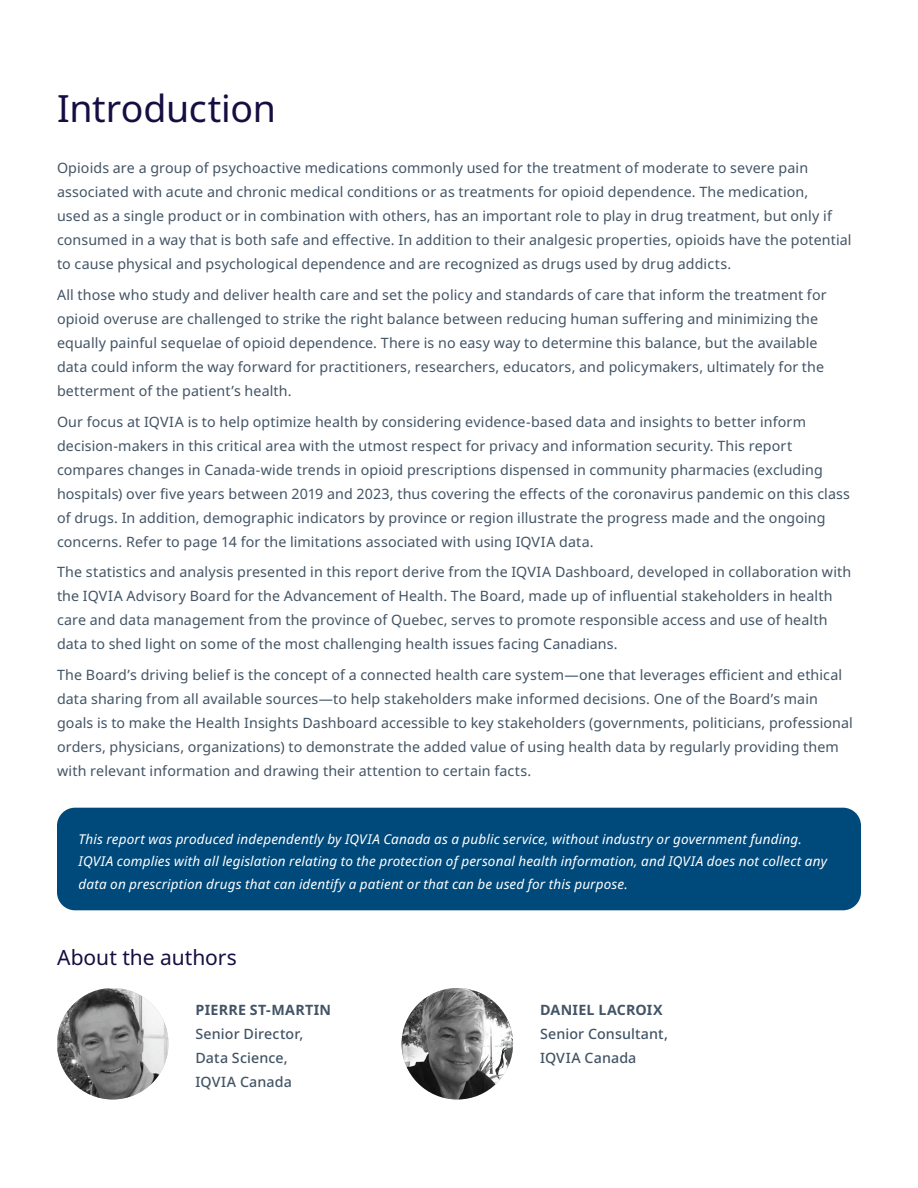
<style>
.page{position:relative;width:918px;height:1188px;background:#fff}
.page>*{position:absolute;margin:0;border:0;box-sizing:border-box;transform-origin:0 0}
.Intro{font:37.5px "Noto Sans";letter-spacing:-.01em;color:#150e42}
.Section_heading{font:21px "Noto Sans";color:#150e42}
.Body_copy_-_Space{font:14.25px/24px "Noto Sans";letter-spacing:.01em;color:#425465}
.Bio_titles{font:500 14.25px/24px "Noto Sans";letter-spacing:.01em;color:#425465}
.Bio_names{font:700 14.25px/24px "Noto Sans";letter-spacing:.02em;color:#425465}
.Body_copy_-_Space-2{font:italic 13.5px/22.5px "Noto Sans";letter-spacing:.01em;color:#fff}
.s1{font-weight:500}
</style>
<div class="page">
<div style="left:57px;top:808px;width:804px;height:102px;background:#00497b;border-radius:18px"></div>
<img style="left:57px;top:988px;width:112px;height:111px;border-radius:56px">
<img style="left:402px;top:988px;width:111px;height:112px;border-radius:56px">
<p class="Intro" style="left:57px;top:82px;width:221px">Introduction</p>
<p class="Body_copy_-_Space" style="left:57px;top:156px;width:796px">Opioids are a group of psychoactive medications commonly used for the treatment of moderate to severe pain associated with acute and chronic medical conditions or as treatments for opioid dependence. The medication,<br>used as a single product or in combination with others, has an important role to play in drug treatment, but only if consumed in a way that is both safe and effective. In addition to their analgesic properties, opioids have the potential to cause physical and psychological dependence and are recognized as drugs used by drug addicts.</p>
<p class="Body_copy_-_Space" style="left:57px;top:283px;width:771px">All those who study and deliver health care and set the policy and standards of care that inform the treatment for opioid overuse are challenged to strike the right balance between reducing human suffering and minimizing the equally painful sequelae of opioid dependence. There is no easy way to determine this balance, but the available data could inform the way forward for practitioners, researchers, educators, and policymakers, ultimately for the betterment of the patient’s health.</p>
<p class="Body_copy_-_Space" style="left:57px;top:410px;width:795px">Our focus at IQVIA is to help optimize health by considering evidence-based data and insights to better inform decision-makers in this critical area with the utmost respect for privacy and information security. This report compares changes in Canada-wide trends in opioid prescriptions dispensed in community pharmacies (excluding hospitals) over five years between 2019 and 2023, thus covering the effects of the coronavirus pandemic on this class of drugs. In addition, demographic indicators by province or region illustrate the progress made and the ongoing concerns. Refer to page 14 for the limitations associated with using IQVIA data.</p>
<p class="Body_copy_-_Space" style="left:57px;top:561px;width:796px">The statistics and analysis presented in this report derive from the IQVIA Dashboard, developed in collaboration with the IQVIA Advisory Board for the Advancement of Health. The Board, made up of influential stakeholders in health care and data management from the province of Quebec, serves to promote responsible access and use of health data to shed light on some of the most challenging health issues facing Canadians.</p>
<p class="Body_copy_-_Space" style="left:57px;top:663px;width:797px">The Board’s driving belief is the concept of a connected health care system—one that leverages efficient and ethical data sharing from all available sources—to help stakeholders make informed decisions. One of the Board’s main goals is to make the Health Insights Dashboard accessible to key stakeholders (governments, politicians, professional orders, physicians, organizations) to demonstrate the added value of using health data by regularly providing them with relevant information and drawing their attention to certain facts.</p>
<p class="Body_copy_-_Space-2" style="left:79px;top:828px;width:750px">This report was produced independently by IQVIA Canada as a public service, without industry or government funding.<br>IQVIA complies with all legislation relating to the protection of personal health information, and IQVIA does not collect any data on prescription drugs that can identify a patient or that can be used for this purpose.</p>
<p class="Section_heading" style="left:57px;top:943px;width:181px">About the authors</p>
<p class="Bio_names" style="left:195px;top:999px;width:137px">PIERRE ST-MARTIN<br><span class="s1">Senior Director,</span></p>
<p class="Bio_titles" style="left:195px;top:1047px;width:98px">Data Science,<br>IQVIA Canada</p>
<p class="Bio_names" style="left:540px;top:999px;width:124px">DANIEL LACROIX</p>
<p class="Bio_titles" style="left:540px;top:1023px;width:129px">Senior Consultant,</p>
<p class="Bio_titles" style="left:540px;top:1047px;width:98px">IQVIA Canada</p>
</div>
